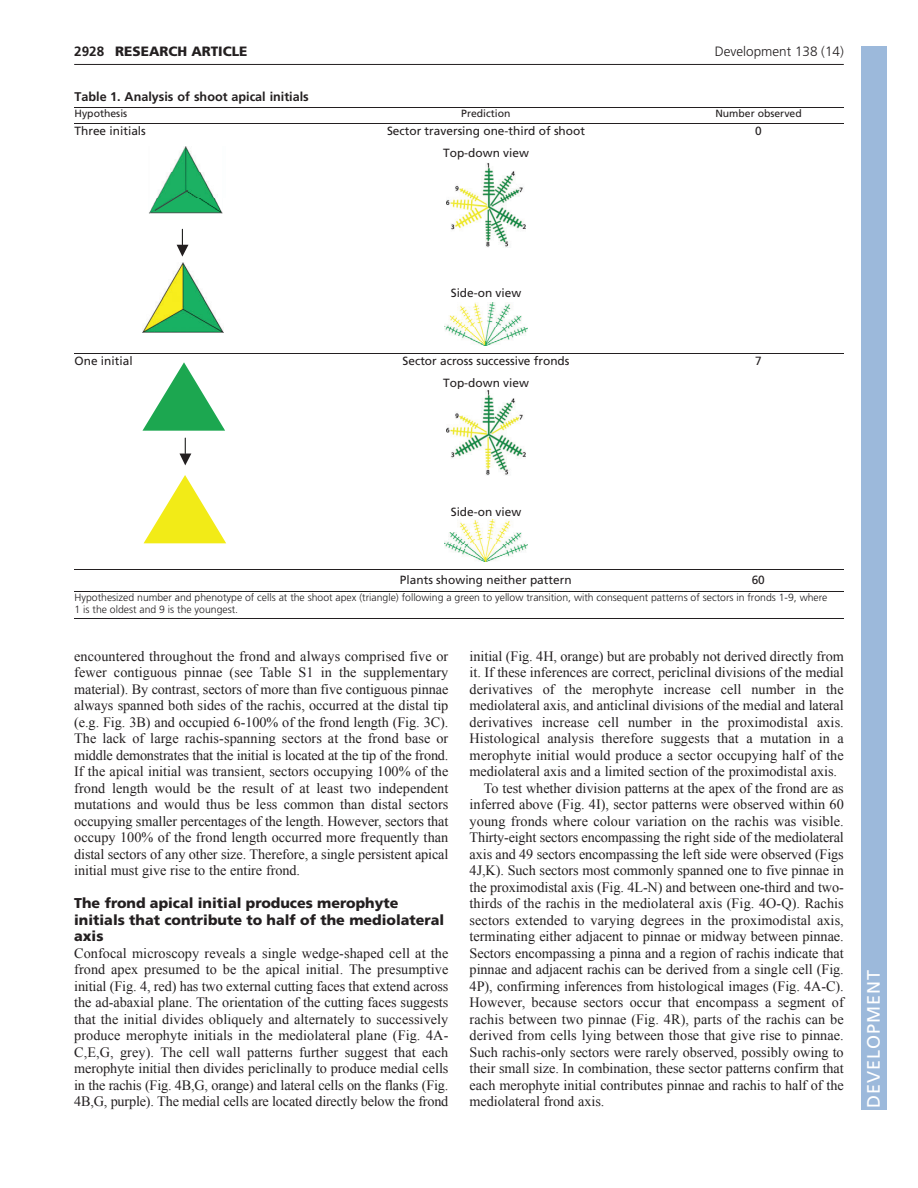
<style>
.page{position:relative;width:918px;height:1188px;background:#fff}
.page>*{position:absolute;margin:0;border:0;box-sizing:border-box;transform-origin:0 0}
.t1{font:18px "Frutiger LT Std";letter-spacing:.055em;color:#fff}
.t2{font:14.25px/16.5px "Times New Roman";letter-spacing:-.005em;color:#231f20;text-align:justify}
.t3{font:900 14.25px/16.5px "Frutiger LT Std";color:#231f20}
.t4{font:300 13.5px "Frutiger LT Std";color:#231f20}
.t5{font:900 13.5px "Frutiger LT Std";color:#231f20}
.t6{font:700 13.5px "Frutiger LT Std";color:#231f20}
.t7{font:700 12.6px "Frutiger LT Std";color:#231f20}
.t8{font:11.85px/21.9px "Frutiger LT Std";color:#231f20;text-align:center}
.t9{font:300 10.5px/11.9px "Frutiger LT Std";color:#231f20}
.t10{font:10.5px "Frutiger LT Std";color:#231f20}
</style>
<div class="page">
<hr style="left:74px;top:64px;width:770px;height:1px;background:#231f20">
<hr style="left:74px;top:107px;width:770px;height:1px;background:#231f20">
<img style="left:142px;top:263px;width:81px;height:69px">
<img style="left:446px;top:163px;width:79px;height:84px">
<img style="left:444px;top:303px;width:83px;height:42px">
<hr style="left:74px;top:123px;width:770px;height:1px;background:#231f20">
<img style="left:446px;top:390px;width:79px;height:85px">
<img style="left:444px;top:519px;width:83px;height:43px">
<hr style="left:74px;top:353px;width:770px;height:1px;background:#231f20">
<hr style="left:74px;top:569px;width:770px;height:1px;background:#231f20">
<hr style="left:74px;top:591px;width:770px;height:1px;background:#231f20">
<hr style="left:74px;top:619px;width:770px;height:1px;background:#231f20">
<svg style="left:142px;top:362px;width:83px;height:69px"></svg>
<svg style="left:143px;top:475px;width:83px;height:69px"></svg>
<svg style="left:179px;top:438px;width:12px;height:27px"></svg>
<svg style="left:177px;top:229px;width:11px;height:28px"></svg>
<img style="left:149px;top:147px;width:74px;height:67px">
<svg style="left:154px;top:190px;width:35px;height:21px"></svg>
<div style="left:861px;top:46px;width:25px;height:1064px;background:#9cb9db"></div>
<p class="t5" style="left:115px;top:46px;width:134px">RESEARCH ARTICLE</p>
<p class="t4" style="left:715px;top:46px;width:131px">Development 138 (14)</p>
<p class="t7" style="left:75px;top:89px;width:236px">Table 1. Analysis of shoot apical initials</p>
<p class="t10" style="left:75px;top:109px;width:54px">Hypothesis</p>
<p class="t10" style="left:461px;top:109px;width:51px">Prediction</p>
<p class="t10" style="left:715px;top:109px;width:88px">Number observed</p>
<p class="t8" style="left:75px;top:121px;width:73px">Three initials</p>
<p class="t8" style="left:387px;top:121px;width:200px">Sector traversing one-third of shoot<br>Top-down view</p>
<p class="t6" style="left:74px;top:46px;width:32px">2928</p>
<p class="t8" style="left:755px;top:121px;width:8px">0</p>
<p class="t8" style="left:451px;top:282px;width:72px">Side-on view</p>
<p class="t8" style="left:75px;top:351px;width:60px">One initial</p>
<p class="t8" style="left:403px;top:350px;width:168px;line-height:22.4px">Sector across successive fronds<br>Top-down view</p>
<p class="t8" style="left:755px;top:351px;width:8px">7</p>
<p class="t8" style="left:451px;top:502px;width:72px">Side-on view</p>
<p class="t8" style="left:400px;top:570px;width:173px">Plants showing neither pattern</p>
<p class="t8" style="left:752px;top:570px;width:15px">60</p>
<p class="t9" style="left:75px;top:592px;width:754px">Hypothesized number and phenotype of cells at the shoot apex (triangle) following a green to yellow transition, with consequent patterns of sectors in fronds 1-9, where<br>1 is the oldest and 9 is the youngest.</p>
<p class="t2" style="left:74px;top:648px;width:376px">encountered throughout the frond and always comprised five or fewer contiguous pinnae (see Table S1 in the supplementary material). By contrast, sectors of more than five contiguous pinnae always spanned both sides of the rachis, occurred at the distal tip (e.g. Fig. 3B) and occupied 6-100% of the frond length (Fig. 3C).<br>The lack of large rachis-spanning sectors at the frond base or middle demonstrates that the initial is located at the tip of the frond.<br>If the apical initial was transient, sectors occupying 100% of the frond length would be the result of at least two independent mutations and would thus be less common than distal sectors occupying smaller percentages of the length. However, sectors that occupy 100% of the frond length occurred more frequently than distal sectors of any other size. Therefore, a single persistent apical initial must give rise to the entire frond.</p>
<p class="t3" style="left:74px;top:896px;width:372px">The frond apical initial produces merophyte initials that contribute to half of the mediolateral axis</p>
<p class="t2" style="left:74px;top:945px;width:376px">Confocal microscopy reveals a single wedge-shaped cell at the frond apex presumed to be the apical initial. The presumptive initial (Fig. 4, red) has two external cutting faces that extend across the ad-abaxial plane. The orientation of the cutting faces suggests that the initial divides obliquely and alternately to successively produce merophyte initials in the mediolateral plane (Fig. 4A-C,E,G, grey). The cell wall patterns further suggest that each merophyte initial then divides periclinally to produce medial cells in the rachis (Fig. 4B,G, orange) and lateral cells on the flanks (Fig.<br>4B,G, purple). The medial cells are located directly below the frond</p>
<p class="t2" style="left:470px;top:648px;width:376px">initial (Fig. 4H, orange) but are probably not derived directly from</p>
<p class="t2" style="left:470px;top:664px;width:376px">it. If these inferences are correct, periclinal divisions of the medial</p>
<p class="t2" style="left:470px;top:681px;width:376px">derivatives of the merophyte increase cell number in the</p>
<p class="t2" style="left:470px;top:697px;width:376px">mediolateral axis, and anticlinal divisions of the medial and lateral</p>
<p class="t2" style="left:470px;top:714px;width:376px">derivatives increase cell number in the proximodistal axis.</p>
<p class="t2" style="left:470px;top:730px;width:376px">Histological analysis therefore suggests that a mutation in a</p>
<p class="t2" style="left:470px;top:747px;width:376px">merophyte initial would produce a sector occupying half of the</p>
<p class="t2" style="left:470px;top:763px;width:369px">mediolateral axis and a limited section of the proximodistal axis.</p>
<p class="t2" style="left:484px;top:780px;width:361px">To test whether division patterns at the apex of the frond are as</p>
<p class="t2" style="left:470px;top:796px;width:376px">inferred above (Fig. 4I), sector patterns were observed within 60</p>
<p class="t2" style="left:470px;top:813px;width:376px">young fronds where colour variation on the rachis was visible.</p>
<p class="t2" style="left:470px;top:829px;width:376px">Thirty-eight sectors encompassing the right side of the mediolateral</p>
<p class="t2" style="left:470px;top:846px;width:376px">axis and 49 sectors encompassing the left side were observed (Figs</p>
<p class="t2" style="left:470px;top:862px;width:376px">4J,K). Such sectors most commonly spanned one to five pinnae in</p>
<p class="t2" style="left:470px;top:879px;width:376px">the proximodistal axis (Fig. 4L-N) and between one-third and two-</p>
<p class="t2" style="left:470px;top:895px;width:376px">thirds of the rachis in the mediolateral axis (Fig. 4O-Q). Rachis</p>
<p class="t2" style="left:470px;top:912px;width:376px">sectors extended to varying degrees in the proximodistal axis,</p>
<p class="t2" style="left:470px;top:928px;width:376px">terminating either adjacent to pinnae or midway between pinnae.</p>
<p class="t2" style="left:470px;top:945px;width:376px">Sectors encompassing a pinna and a region of rachis indicate that</p>
<p class="t2" style="left:470px;top:961px;width:376px">pinnae and adjacent rachis can be derived from a single cell (Fig.</p>
<p class="t2" style="left:470px;top:978px;width:376px">4P), confirming inferences from histological images (Fig. 4A-C).</p>
<p class="t2" style="left:470px;top:994px;width:376px">However, because sectors occur that encompass a segment of</p>
<p class="t2" style="left:470px;top:1011px;width:376px">rachis between two pinnae (Fig. 4R), parts of the rachis can be</p>
<p class="t2" style="left:470px;top:1027px;width:376px">derived from cells lying between those that give rise to pinnae.</p>
<p class="t2" style="left:470px;top:1044px;width:376px">Such rachis-only sectors were rarely observed, possibly owing to</p>
<p class="t2" style="left:470px;top:1060px;width:376px">their small size. In combination, these sector patterns confirm that</p>
<p class="t2" style="left:470px;top:1077px;width:376px">each merophyte initial contributes pinnae and rachis to half of the</p>
<p class="t2" style="left:470px;top:1093px;width:136px">mediolateral frond axis.</p>
<p class="t1" style="left:863px;top:1108px;width:140px;rotate:-90deg">DEVELOPMENT</p>
</div>
